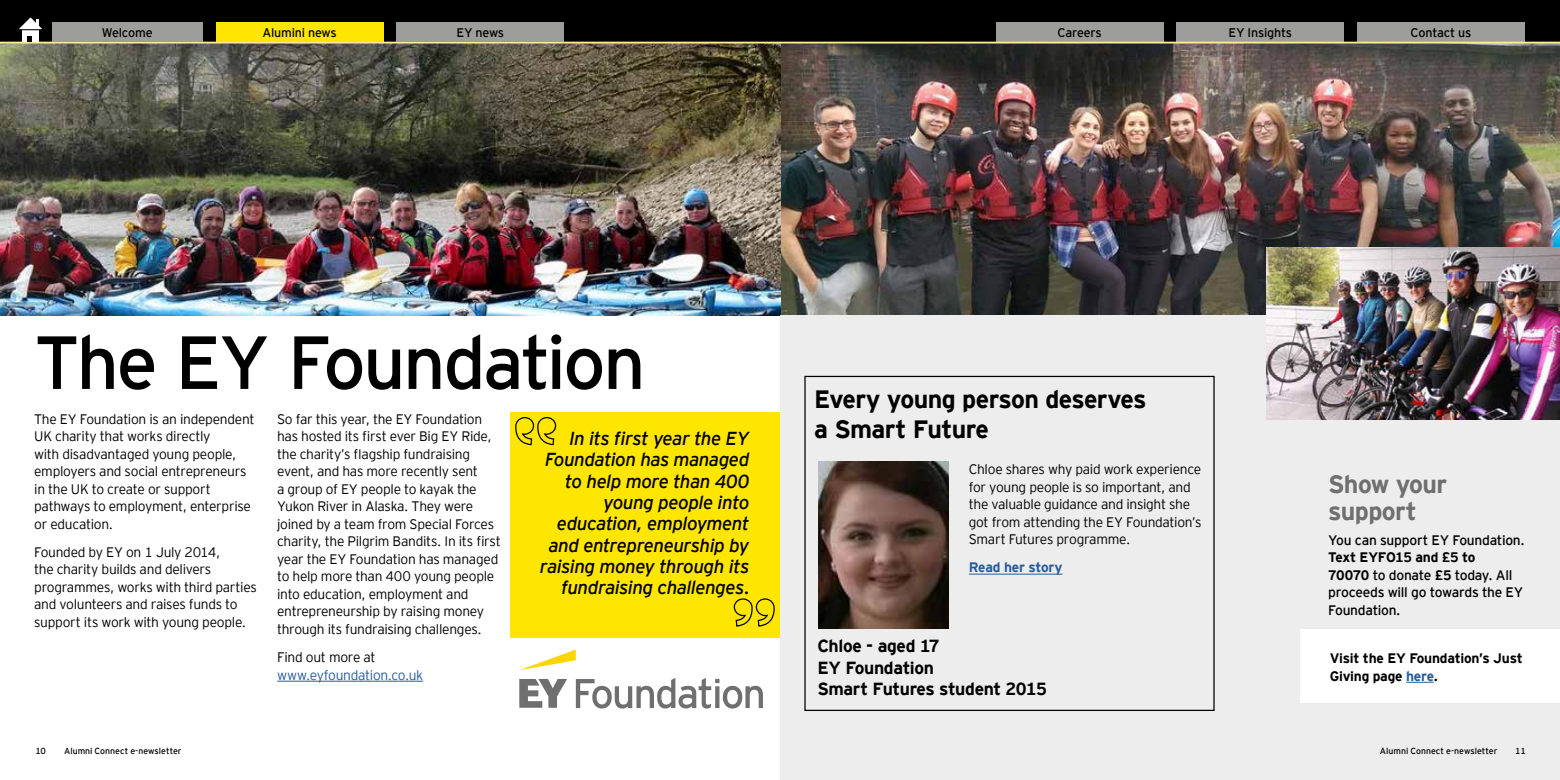
<style>
.page{position:relative;width:1560px;height:780px;background:#fff}
.page>*{position:absolute;margin:0;border:0;box-sizing:border-box;transform-origin:0 0}
.t1{font:75px "EY Interstate";letter-spacing:-.04em;color:#000}
.t2{font:700 25px/30px "EY Interstate";letter-spacing:-.025em;color:#000}
.t3{font:700 25px/27.5px "EY Interstate";letter-spacing:-.025em;color:#706f6f}
.t4{font:italic 300 18.75px/21.2px "EY Interstate";letter-spacing:-.025em;color:#000;text-align:right}
.t5{font:700 17.5px/21.2px "EY Interstate";letter-spacing:-.025em;color:#000}
.t6{font:300 13.75px/17.5px "EY Interstate";letter-spacing:-.02em;color:#000}
.t7{font:13.75px/17.5px "EY Interstate";letter-spacing:-.02em;color:#000}
.t8{font:700 13.75px/17.5px "EY Interstate";letter-spacing:-.02em;color:#000}
.t9{font:300 13.75px "EY Interstate";letter-spacing:-.02em;color:#275b9b}
.t10{font:700 13.75px "EY Interstate";letter-spacing:-.015em;color:#275b9b}
.t11{font:12.5px "EY Interstate";letter-spacing:-.015em;color:#000}
.t12{font:8.75px "EY Interstate";color:#000}
.s1{font-weight:700}
.s2{color:#275b9b}
</style>
<div class="page">
<img style="left:0;top:44px;width:1559px;height:272px">
<div style="left:511px;top:412px;width:269px;height:225px;background:#ffe600"></div>
<svg style="left:515px;top:417px;width:42px;height:29px"></svg>
<svg style="left:733px;top:598px;width:42px;height:29px"></svg>
<div style="left:780px;top:0;width:779px;height:43px;background:#000"></div>
<div style="left:996px;top:22px;width:167px;height:20px;background:#9d9d9c"></div>
<div style="left:1176px;top:22px;width:167px;height:20px;background:#9d9d9c"></div>
<div style="left:1357px;top:22px;width:167px;height:20px;background:#9d9d9c"></div>
<div style="left:780px;top:316px;width:779px;height:464px;background:#ededed"></div>
<div style="left:0;top:0;width:780px;height:43px;background:#000"></div>
<hr style="left:0;top:42px;width:1559px;height:2px;background:#ffe897">
<svg style="left:519px;top:679px;width:48px;height:28px"></svg>
<svg style="left:520px;top:649px;width:55px;height:21px"></svg>
<svg style="left:576px;top:678px;width:187px;height:30px"></svg>
<hr style="left:277px;top:681px;width:146px;height:1px;background:#275b9b">
<img style="left:1265px;top:247px;width:294px;height:172px">
<div style="left:804px;top:376px;width:410px;height:335px;border:1px solid #000"></div>
<div style="left:1299px;top:629px;width:260px;height:74px;background:#fff"></div>
<svg style="left:1406px;top:682px;width:27px;height:1px"></svg>
<hr style="left:968px;top:574px;width:94px;height:1px;background:#275b9b">
<img style="left:818px;top:461px;width:130px;height:167px">
<svg style="left:15px;top:17px;width:31px;height:25px"></svg>
<div style="left:52px;top:22px;width:150px;height:20px;background:#9d9d9c"></div>
<div style="left:216px;top:22px;width:167px;height:20px;background:#ffe600"></div>
<div style="left:397px;top:22px;width:167px;height:20px;background:#9d9d9c"></div>
<p class="t11" style="left:102px;top:24px;width:52px">Welcome</p>
<p class="t11" style="left:262px;top:24px;width:76px">Alumini news</p>
<p class="t11" style="left:456px;top:24px;width:49px">EY news</p>
<p class="t11" style="left:1057px;top:24px;width:46px">Careers</p>
<p class="t11" style="left:1228px;top:24px;width:65px">EY Insights</p>
<p class="t11" style="left:1410px;top:24px;width:62px">Contact us</p>
<h1 class="t1" style="left:34px;top:309px;width:613px">The EY Foundation</h1>
<p class="t6" style="left:277px;top:409px;width:225px">So far this year, the EY Foundation has hosted its first ever Big EY Ride, the charity’s flagship fundraising event, and has more recently sent<br>a group of EY people to kayak the Yukon River in Alaska. They were joined by a team from Special Forces charity, the Pilgrim Bandits. In its first year the EY Foundation has managed to help more than 400 young people into education, employment and entrepreneurship by raising money through its fundraising challenges.</p>
<p class="t6" style="left:277px;top:647px;width:100px">Find out more at</p>
<p class="t9" style="left:277px;top:664px;width:148px">www.eyfoundation.co.uk</p>
<p class="t6" style="left:34px;top:409px;width:222px">The EY Foundation is an independent<br>UK charity that works directly<br>with disadvantaged young people, employers and social entrepreneurs in the UK to create or support pathways to employment, enterprise or education.</p>
<p class="t6" style="left:34px;top:542px;width:224px">Founded by EY on 1 July 2014,<br>the charity builds and delivers programmes, works with third parties and volunteers and raises funds to support its work with young people.</p>
<h3 class="t4" style="left:540px;top:427px;width:211px">In its first year the EY<br>Foundation has managed to help more than 400 young people into education, employment and entrepreneurship by raising money through its fundraising challenges.</h3>
<p class="t12" style="left:35px;top:745px;width:12px">10</p>
<p class="t12" style="left:64px;top:745px;width:119px">Alumni Connect e-newsletter</p>
<h2 class="t2" style="left:814px;top:382px;width:334px">Every young person deserves a Smart Future</h2>
<p class="t6" style="left:968px;top:460px;width:234px">Chloe shares why paid work experience for young people is so important, and the valuable guidance and insight she got from attending the EY Foundation’s Smart Futures programme.</p>
<p class="t10" style="left:968px;top:557px;width:95px">Read her story</p>
<p class="t5" style="left:817px;top:634px;width:231px">Chloe - aged 17<br>EY Foundation<br>Smart Futures student 2015</p>
<h2 class="t3" style="left:1327px;top:468px;width:121px">Show your support</h2>
<p class="t7" style="left:1327px;top:530px;width:198px">You can support EY Foundation.</p>
<p class="t7" style="left:1327px;top:548px;width:196px"><span class="s1">Text EYFO15 and £5 to<br>70070</span> to donate <span class="s1">£5</span> today. All proceeds will go towards the EY<br>Foundation.</p>
<p class="t8" style="left:1329px;top:648px;width:194px">Visit the EY Foundation’s Just<br>Giving page <span class="s2">here</span>.</p>
<p class="t12" style="left:1379px;top:744px;width:119px">Alumni Connect e-newsletter</p>
<p class="t12" style="left:1514px;top:744px;width:12px">11</p>
</div>
